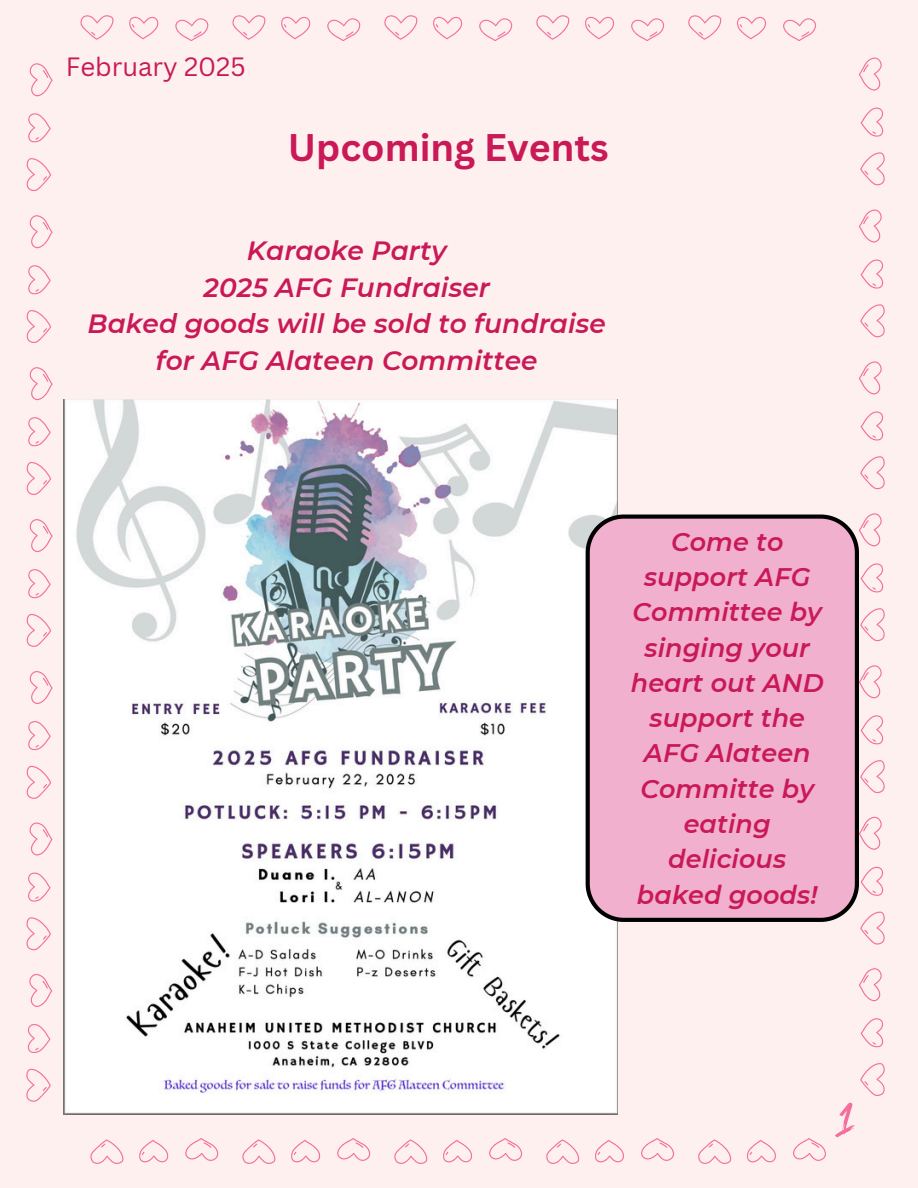
<style>
.page{position:relative;width:918px;height:1188px;background:#fff0f0}
.page>*{position:absolute;margin:0;border:0;box-sizing:border-box;transform-origin:0 0}
.t1{font:700 37.5px "Canva Sans";color:#c91957}
.t2{font:italic 600 26.4px/36.6px "Montserrat";letter-spacing:.005em;color:#c91957;text-align:center}
.t3{font:25.8px "Canva Sans";color:#c91957}
.t4{font:italic 600 25.5px/35.2px "Montserrat";letter-spacing:.005em;color:#c91957;text-align:center}
</style>
<div class="page">
<svg style="left:80px;top:15px;width:128px;height:26px"></svg>
<svg style="left:232px;top:15px;width:128px;height:26px"></svg>
<svg style="left:384px;top:15px;width:128px;height:26px"></svg>
<svg style="left:536px;top:15px;width:128px;height:26px"></svg>
<svg style="left:688px;top:15px;width:128px;height:26px"></svg>
<svg style="left:90px;top:1138px;width:128px;height:26px"></svg>
<svg style="left:242px;top:1138px;width:128px;height:26px"></svg>
<svg style="left:394px;top:1138px;width:128px;height:26px"></svg>
<svg style="left:546px;top:1138px;width:128px;height:26px"></svg>
<svg style="left:698px;top:1138px;width:128px;height:26px"></svg>
<svg style="left:859px;top:665px;width:26px;height:128px"></svg>
<svg style="left:859px;top:513px;width:26px;height:128px"></svg>
<svg style="left:859px;top:361px;width:26px;height:128px"></svg>
<svg style="left:859px;top:209px;width:26px;height:128px"></svg>
<svg style="left:859px;top:57px;width:26px;height:129px"></svg>
<svg style="left:859px;top:817px;width:26px;height:128px"></svg>
<svg style="left:859px;top:968px;width:26px;height:128px"></svg>
<svg style="left:26px;top:671px;width:27px;height:128px"></svg>
<svg style="left:26px;top:519px;width:27px;height:128px"></svg>
<svg style="left:26px;top:367px;width:27px;height:128px"></svg>
<svg style="left:26px;top:215px;width:27px;height:128px"></svg>
<svg style="left:26px;top:63px;width:27px;height:128px"></svg>
<svg style="left:26px;top:822px;width:26px;height:128px"></svg>
<svg style="left:26px;top:974px;width:26px;height:128px"></svg>
<img style="left:64px;top:399px;width:553px;height:716px">
<div style="left:586px;top:515px;width:273px;height:407px;background:#f1b0ce"></div>
<svg style="left:835px;top:1102px;width:20px;height:36px"></svg>
<p class="t3" style="left:66px;top:48px;width:181px">February 2025</p>
<p class="t1" style="left:288px;top:121px;width:322px">Upcoming Events</p>
<p class="t2" style="left:88px;top:233px;width:520px">Karaoke Party<br>2025 AFG Fundraiser<br>Baked goods will be sold to fundraise for AFG Alateen Committee</p>
<p class="t4" style="left:631px;top:524px;width:194px">Come to support AFG<br>Committee by singing your heart out AND support the<br>AFG Alateen<br>Committe by eating delicious baked goods!</p>
</div>
